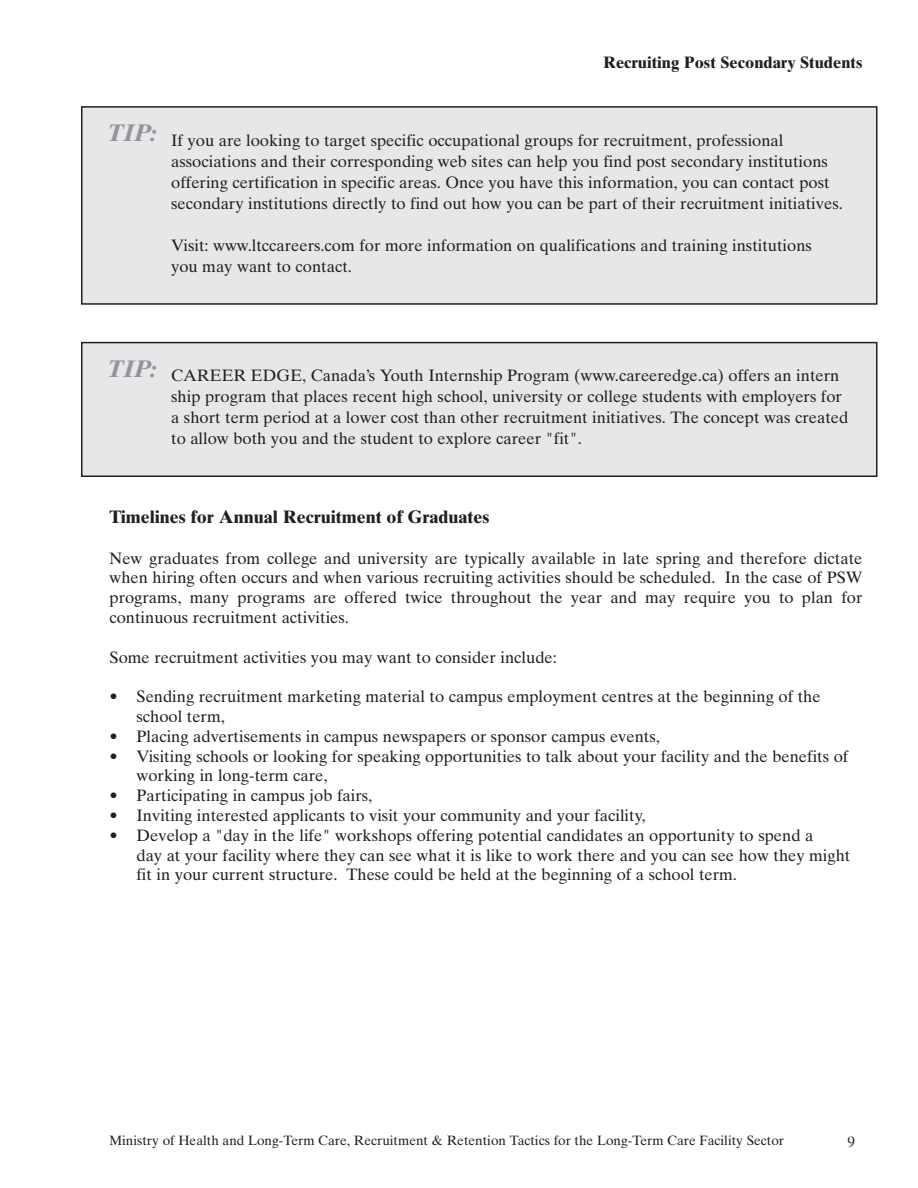
<style>
.page{position:relative;width:918px;height:1188px;background:#fff}
.page>*{position:absolute;margin:0;border:0;box-sizing:border-box;transform-origin:0 0}
.t1{font:italic 700 24px "Times Ten";color:#939598}
.t2{font:700 18px "Times Ten";color:#231f20}
.t3{font:16.5px/21px "Times Ten";color:#231f20}
.t4{font:700 16.5px "Times Ten";color:#231f20}
.t5{font:15px "Times Ten";color:#231f20}
.t6{font:13.5px "Times Ten";color:#231f20}
</style>
<div class="page">
<div style="left:82px;top:107px;width:795px;height:197px;background:#e6e7e8"></div>
<div style="left:81px;top:106px;width:797px;height:199px;border:2px solid #231f20"></div>
<div style="left:82px;top:343px;width:795px;height:133px;background:#e6e7e8"></div>
<div style="left:81px;top:342px;width:797px;height:135px;border:2px solid #231f20"></div>
<p class="t4" style="left:603px;top:56px;width:261px">Recruiting Post Secondary Students</p>
<h1 class="t1" style="left:108px;top:124px;width:51px">TIP:</h1>
<p class="t3" style="left:171px;top:131px;width:673px">If you are looking to target specific occupational groups for recruitment, professional associations and their corresponding web sites can help you find post secondary institutions offering certification in specific areas. Once you have this information, you can contact post secondary institutions directly to find out how you can be part of their recruitment initiatives.</p>
<p class="t3" style="left:171px;top:236px;width:642px">Visit: www.ltccareers.com for more information on qualifications and training institutions you may want to contact.</p>
<h1 class="t1" style="left:108px;top:360px;width:51px">TIP:</h1>
<p class="t3" style="left:171px;top:367px;width:679px">CAREER EDGE, Canada’s Youth Internship Program (www.careeredge.ca) offers an intern ship program that places recent high school, university or college students with employers for a short term period at a lower cost than other recruitment initiatives. The concept was created to allow both you and the student to explore career "fit".</p>
<p class="t2" style="left:110px;top:510px;width:382px">Timelines for Annual Recruitment of Graduates</p>
<p class="t3" style="left:110px;top:549px;width:754px;line-height:19.8px;text-align:justify">New graduates from college and university are typically available in late spring and therefore dictate when hiring often occurs and when various recruiting activities should be scheduled. In the case of PSW programs, many programs are offered twice throughout the year and may require you to plan for continuous recruitment activities.</p>
<p class="t3" style="left:110px;top:648px;width:449px">Some recruitment activities you may want to consider include:</p>
<p class="t3" style="left:137px;top:688px;width:686px;line-height:19.8px;text-indent:-27px">• Sending recruitment marketing material to campus employment centres at the beginning of the school term,</p>
<p class="t3" style="left:110px;top:727px;width:552px">• Placing advertisements in campus newspapers or sponsor campus events,</p>
<p class="t3" style="left:137px;top:747px;width:713px;line-height:19.8px;text-indent:-27px">• Visiting schools or looking for speaking opportunities to talk about your facility and the benefits of working in long-term care,</p>
<p class="t3" style="left:110px;top:786px;width:264px">• Participating in campus job fairs,</p>
<p class="t3" style="left:110px;top:806px;width:538px">• Inviting interested applicants to visit your community and your facility,</p>
<p class="t3" style="left:137px;top:827px;width:715px;line-height:19.8px;text-indent:-27px">• Develop a "day in the life" workshops offering potential candidates an opportunity to spend a<br>day at your facility where they can see what it is like to work there and you can see how they might fit in your current structure. These could be held at the beginning of a school term.</p>
<p class="t6" style="left:110px;top:1135px;width:676px">Ministry of Health and Long-Term Care, Recruitment &amp; Retention Tactics for the Long-Term Care Facility Sector</p>
<p class="t5" style="left:847px;top:1135px;width:9px">9</p>
</div>
